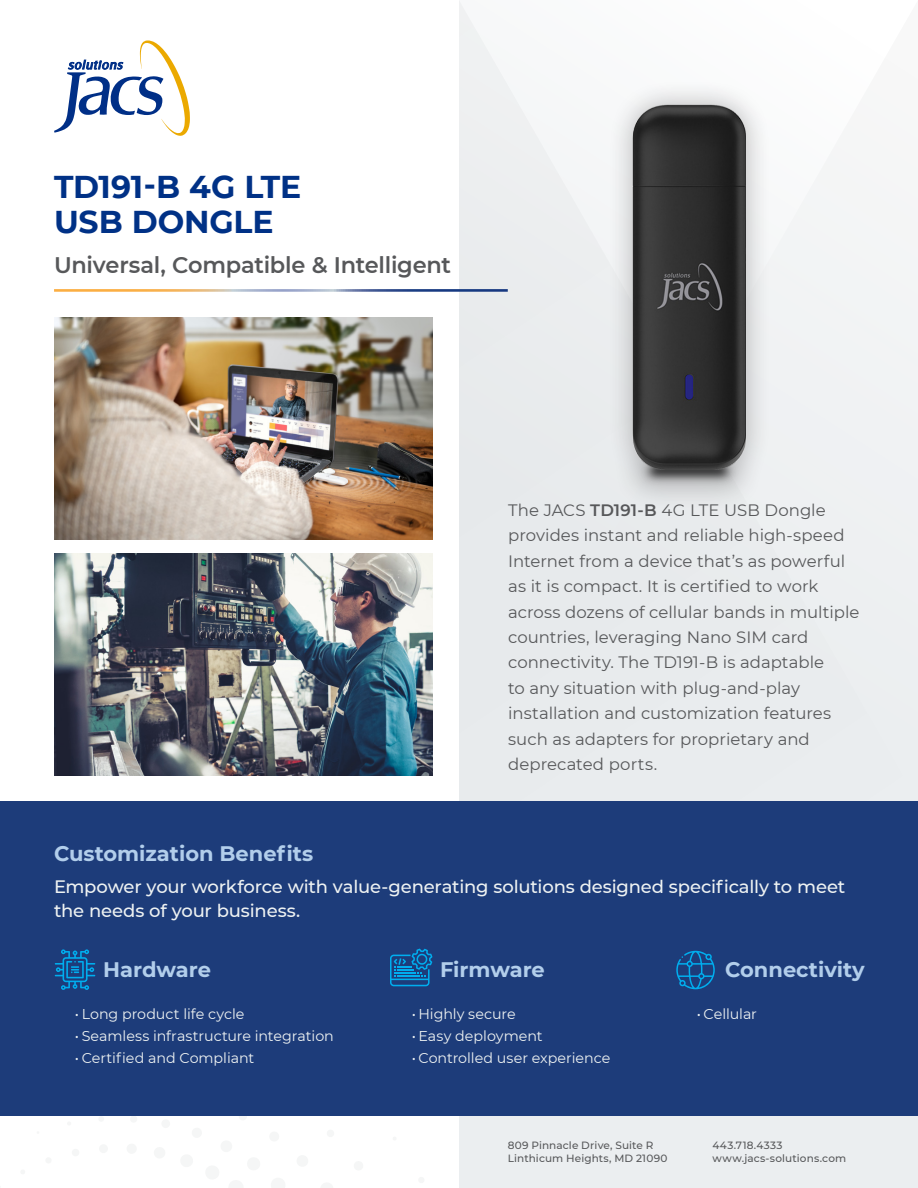
<style>
.page{position:relative;width:918px;height:1188px;background:#fff}
.page>*{position:absolute;margin:0;border:0;box-sizing:border-box;transform-origin:0 0}
.Device_Name{font:700 31.5px/34.5px "Montserrat";letter-spacing:-.005em;color:#003186}
.Subtitle{font:600 22.5px "Montserrat";letter-spacing:-.015em;color:#57585a}
.Header_with_Icon__Le{font:700 21px "Montserrat";color:#b2ceeb}
.Customization_Header{font:700 21px "Montserrat";color:#b2ceeb}
.Customization_Body{font:500 18px/24px "Montserrat";letter-spacing:-.01em;color:#eef2f2}
.Product_Description{font:16.5px/25.5px "Montserrat";color:#57585a}
.t1{font:14.25px "Montserrat";color:#eef2f2}
.t2{font:500 10.5px "Montserrat";letter-spacing:.015em;color:#57585a}
.t3{font:500 10.5px "Montserrat";letter-spacing:.035em;color:#57585a}
.s1{font-weight:600}
</style>
<div class="page">
<div style="left:126px;top:1143px;width:11px;height:11px;background:#f5f6f6;border-radius:50%"></div>
<div style="left:99px;top:1144px;width:9px;height:9px;background:#f5f6f6;border-radius:50%"></div>
<div style="left:130px;top:1115px;width:7px;height:8px;background:#f5f6f6;border-radius:50%"></div>
<div style="left:459px;top:0;width:459px;height:1188px;background:#ebeef0"></div>
<svg style="left:460px;top:0;width:458px;height:168px;fill:#f8f9fa"></svg>
<svg style="left:54px;top:40px;width:136px;height:96px"></svg>
<div style="left:0;top:801px;width:918px;height:315px;background:#1d3c7a"></div>
<img style="left:54px;top:553px;width:378px;height:222px">
<img style="left:54px;top:318px;width:378px;height:222px">
<svg style="left:55px;top:949px;width:40px;height:41px"></svg>
<svg style="left:390px;top:949px;width:42px;height:37px"></svg>
<svg style="left:676px;top:951px;width:39px;height:38px"></svg>
<div style="left:607px;top:79px;width:165px;height:432px;background:#e7eaec"></div>
<img style="left:555px;top:71px;width:295px;height:425px">
<hr style="left:54px;top:289px;width:454px;height:3px;background:#fff">
<p class="Device_Name" style="left:54px;top:168px;width:249px">TD191-B 4G LTE<br>USB DONGLE</p>
<p class="Subtitle" style="left:54px;top:249px;width:399px">Universal, Compatible &amp; Intelligent</p>
<p class="Product_Description" style="left:508px;top:496px;width:353px">The JACS <span class="s1">TD191-B</span> 4G LTE USB Dongle provides instant and reliable high-speed Internet from a device that’s as powerful as it is compact. It is certified to work across dozens of cellular bands in multiple countries, leveraging Nano SIM card connectivity. The TD191-B is adaptable<br>to any situation with plug-and-play installation and customization features such as adapters for proprietary and deprecated ports.</p>
<p class="Customization_Header" style="left:54px;top:838px;width:261px">Customization Benefits</p>
<p class="Customization_Body" style="left:54px;top:874px;width:793px">Empower your workforce with value-generating solutions designed specifically to meet the needs of your business.</p>
<p class="Header_with_Icon__Le" style="left:103px;top:955px;width:109px">Hardware</p>
<p class="t1" style="left:75px;top:1004px;width:171px">• Long product life cycle</p>
<p class="t1" style="left:75px;top:1026px;width:261px">• Seamless infrastructure integration</p>
<p class="t1" style="left:75px;top:1048px;width:181px">• Certified and Compliant</p>
<p class="Header_with_Icon__Le" style="left:440px;top:955px;width:106px">Firmware</p>
<p class="t1" style="left:412px;top:1004px;width:105px">• Highly secure</p>
<p class="t1" style="left:412px;top:1026px;width:132px">• Easy deployment</p>
<p class="t1" style="left:412px;top:1048px;width:200px">• Controlled user experience</p>
<p class="t2" style="left:508px;top:1138px;width:147px">809 Pinnacle Drive, Suite R</p>
<p class="t2" style="left:508px;top:1151px;width:161px">Linthicum Heights, MD 21090</p>
<p class="Header_with_Icon__Le" style="left:725px;top:955px;width:141px">Connectivity</p>
<p class="t1" style="left:697px;top:1004px;width:62px">• Cellular</p>
<p class="t3" style="left:712px;top:1138px;width:72px">443.718.4333</p>
<p class="t2" style="left:712px;top:1151px;width:135px">www.jacs-solutions.com</p>
</div>
